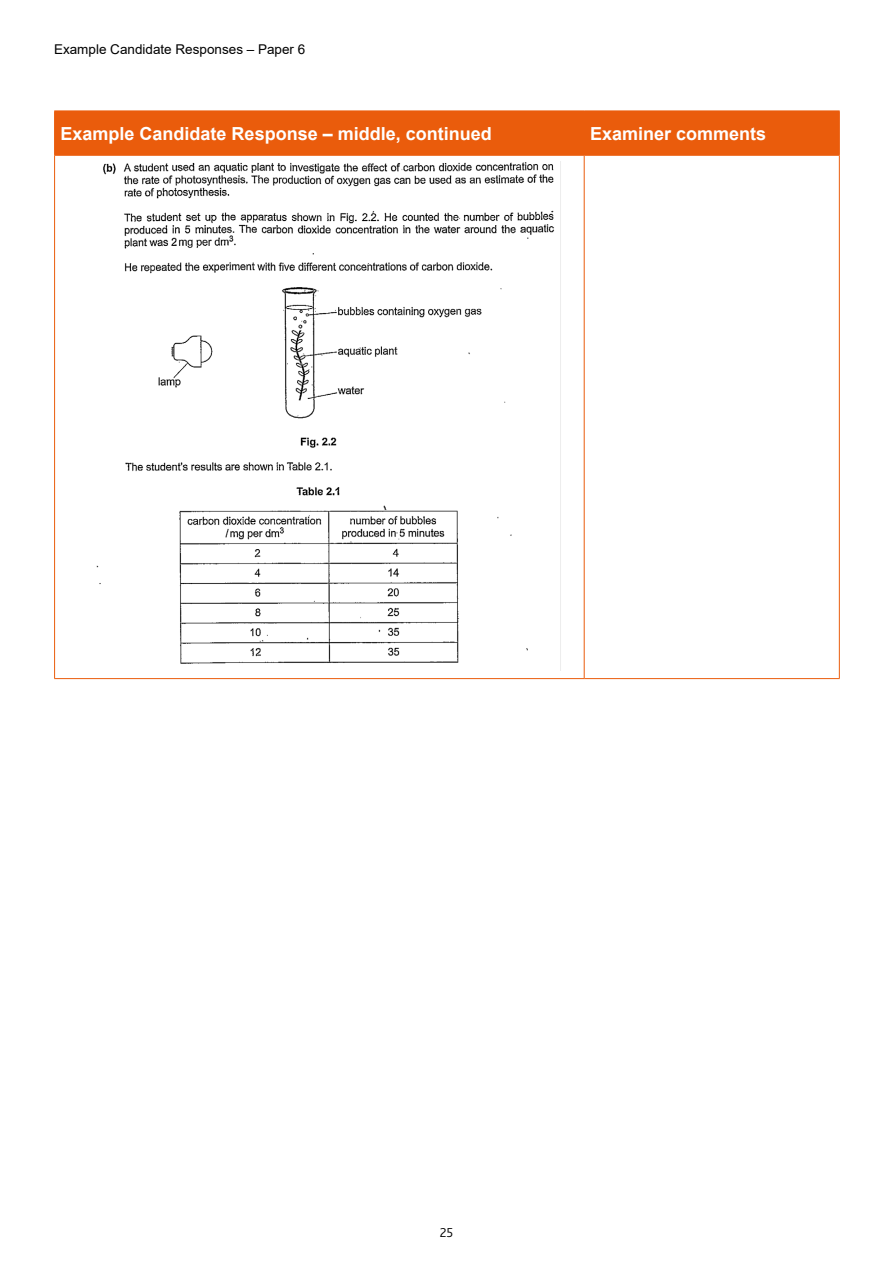
<style>
.page{position:relative;width:893px;height:1263px;background:#fff}
.page>*{position:absolute;margin:0;border:0;box-sizing:border-box;transform-origin:0 0}
.Table_heading_white{font:700 18px "Arial";color:#fff}
.t1{font:13.5px "Arial";color:#000}
.t2{font:300 13.5px "Bliss Pro";color:#000}
</style>
<div class="page">
<div style="left:55px;top:112px;width:784px;height:43px;background:#ea5c0c"></div>
<hr style="left:54px;top:111px;width:1px;height:44px;background:#ea5c0c">
<hr style="left:54px;top:111px;width:530px;height:1px;background:#ea5c0c">
<hr style="left:54px;top:155px;width:530px;height:1px;background:#ea5c0c">
<hr style="left:584px;top:111px;width:1px;height:44px;background:#ea5c0c">
<hr style="left:584px;top:111px;width:256px;height:1px;background:#ea5c0c">
<hr style="left:839px;top:111px;width:1px;height:44px;background:#ea5c0c">
<hr style="left:584px;top:155px;width:256px;height:1px;background:#ea5c0c">
<hr style="left:54px;top:156px;width:1px;height:522px;background:#ea5c0c">
<hr style="left:54px;top:678px;width:530px;height:1px;background:#ea5c0c">
<hr style="left:584px;top:156px;width:1px;height:522px;background:#ea5c0c">
<hr style="left:839px;top:156px;width:1px;height:522px;background:#ea5c0c">
<hr style="left:584px;top:678px;width:256px;height:1px;background:#ea5c0c">
<img style="left:96px;top:161px;width:465px;height:509px">
<p class="t1" style="left:54px;top:40px;width:253px">Example Candidate Responses – Paper 6</p>
<p class="Table_heading_white" style="left:61px;top:121px;width:433px">Example Candidate Response – middle, continued</p>
<p class="Table_heading_white" style="left:590px;top:121px;width:178px">Examiner comments</p>
<p class="t2" style="left:440px;top:1224px;width:15px">25</p>
</div>
